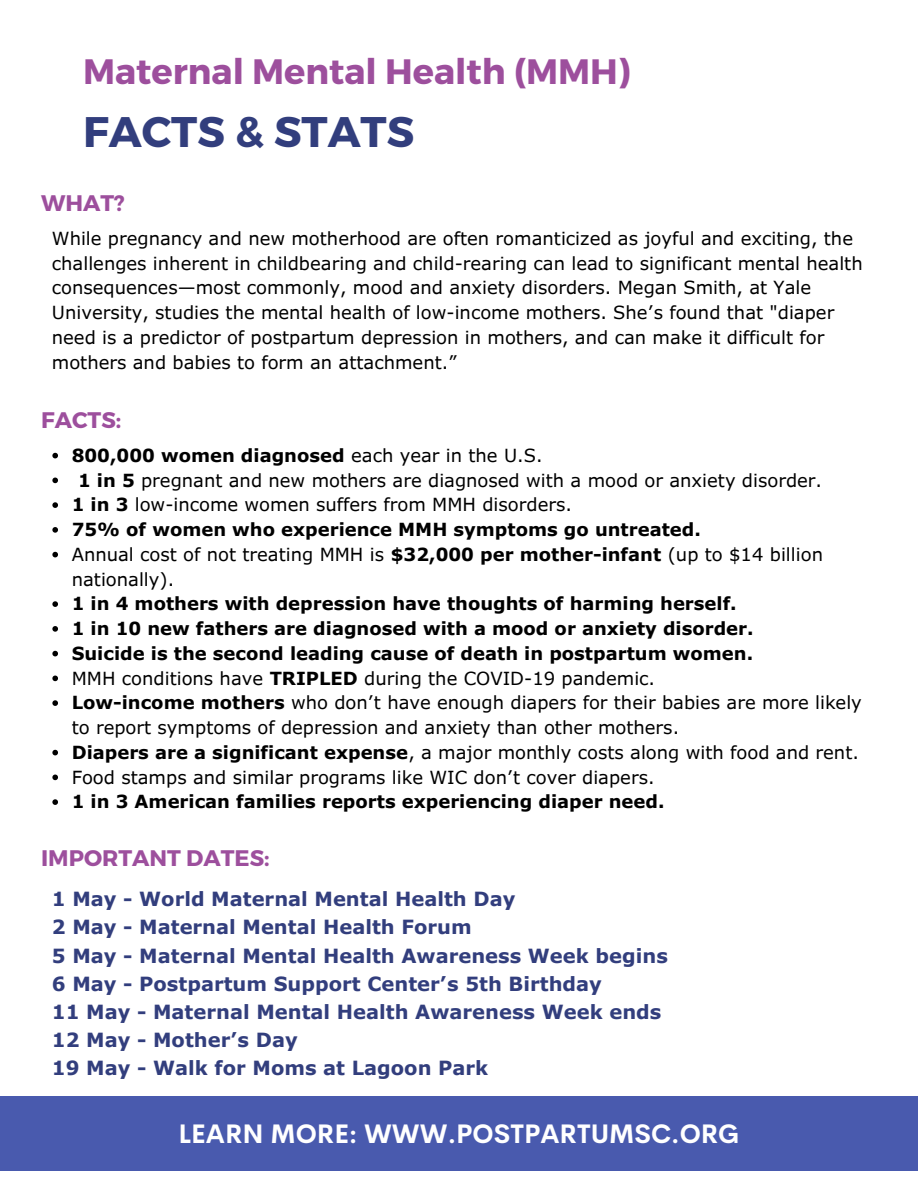
<style>
.page{position:relative;width:918px;height:1188px;background:#fff}
.page>*{position:absolute;margin:0;border:0;box-sizing:border-box;transform-origin:0 0}
.t1{font:700 42.75px "Montserrat";color:#323e7d}
.t2{font:700 35.25px "Montserrat";color:#9d4f9d}
.t3{font:700 26.25px "Cerebri Sans";color:#fff}
.t4{font:700 22.5px "Montserrat";color:#9d4f9d}
.t5{font:700 19.5px/28.2px "Verdana Pro";color:#323e7d}
.t6{font:18px/24.8px "Verdana Pro";color:#000}
.t7{font:700 18px "Verdana Pro";color:#000}
.s1{font-weight:400}
.s2{font-weight:700}
</style>
<div class="page">
<svg style="left:52px;top:453px;width:6px;height:5px"></svg>
<svg style="left:52px;top:478px;width:6px;height:5px"></svg>
<svg style="left:52px;top:502px;width:6px;height:6px"></svg>
<svg style="left:52px;top:527px;width:6px;height:6px"></svg>
<svg style="left:52px;top:552px;width:6px;height:5px"></svg>
<svg style="left:52px;top:601px;width:6px;height:6px"></svg>
<svg style="left:52px;top:626px;width:6px;height:6px"></svg>
<svg style="left:52px;top:651px;width:6px;height:5px"></svg>
<svg style="left:52px;top:676px;width:6px;height:5px"></svg>
<svg style="left:52px;top:700px;width:6px;height:6px"></svg>
<svg style="left:52px;top:750px;width:6px;height:5px"></svg>
<svg style="left:52px;top:775px;width:6px;height:5px"></svg>
<svg style="left:52px;top:799px;width:6px;height:6px"></svg>
<div style="left:0;top:1096px;width:918px;height:75px;background:#495aae"></div>
<p class="t2" style="left:83px;top:49px;width:549px">Maternal Mental Health (MMH)</p>
<p class="t1" style="left:83px;top:104px;width:333px">FACTS &amp; STATS</p>
<p class="t4" style="left:41px;top:188px;width:85px">WHAT?</p>
<p class="t6" style="left:52px;top:225px;width:812px">While pregnancy and new motherhood are often romanticized as joyful and exciting, the challenges inherent in childbearing and child-rearing can lead to significant mental health consequences—most commonly, mood and anxiety disorders. Megan Smith, at Yale University, studies the mental health of low-income mothers. She’s found that "diaper need is a predictor of postpartum depression in mothers, and can make it difficult for mothers and babies to form an attachment.”</p>
<h4 class="t4" style="left:41px;top:405px;width:82px">FACTS:</h4>
<h2 class="t7" style="left:72px;top:444px;width:472px">800,000 women diagnosed <span class="s1">each year in the U.S.</span></h2>
<h1 class="t6" style="left:78px;top:467px;width:746px"><span class="s2">1 in 5</span> pregnant and new mothers are diagnosed with a mood or anxiety disorder.</h1>
<h4 class="t6" style="left:72px;top:492px;width:502px"><span class="s2">1 in 3</span> low-income women suffers from MMH disorders.</h4>
<p class="t7" style="left:72px;top:518px;width:631px">75% of women who experience MMH symptoms go untreated.</p>
<h4 class="t6" style="left:72px;top:541px;width:753px">Annual cost of not treating MMH is <span class="s2">$32,000 per mother-infant</span> (up to $14 billion nationally).</h4>
<p class="t7" style="left:72px;top:592px;width:667px">1 in 4 mothers with depression have thoughts of harming herself.</p>
<p class="t7" style="left:72px;top:617px;width:683px">1 in 10 new fathers are diagnosed with a mood or anxiety disorder.</p>
<p class="t7" style="left:72px;top:642px;width:683px">Suicide is the second leading cause of death in postpartum women.</p>
<p class="t6" style="left:72px;top:665px;width:585px">MMH conditions have <span class="s2">TRIPLED</span> during the COVID-19 pandemic.</p>
<p class="t6" style="left:72px;top:690px;width:792px"><span class="s2">Low-income mothers</span> who don’t have enough diapers for their babies are more likely to report symptoms of depression and anxiety than other mothers.</p>
<p class="t6" style="left:72px;top:739px;width:789px"><span class="s2">Diapers are a significant expense</span>, a major monthly costs along with food and rent.</p>
<p class="t6" style="left:72px;top:764px;width:584px">Food stamps and similar programs like WIC don’t cover diapers.</p>
<p class="t7" style="left:72px;top:790px;width:594px">1 in 3 American families reports experiencing diaper need.</p>
<h5 class="t4" style="left:41px;top:843px;width:230px">IMPORTANT DATES:</h5>
<h3 class="t5" style="left:52px;top:884px;width:618px">1 May - World Maternal Mental Health Day<br>2 May - Maternal Mental Health Forum<br>5 May - Maternal Mental Health Awareness Week begins 6 May - Postpartum Support Center’s 5th Birthday<br>11 May - Maternal Mental Health Awareness Week ends 12 May - Mother’s Day<br>19 May - Walk for Moms at Lagoon Park</h3>
<p class="t3" style="left:179px;top:1116px;width:562px">LEARN MORE: WWW.POSTPARTUMSC.ORG</p>
</div>
